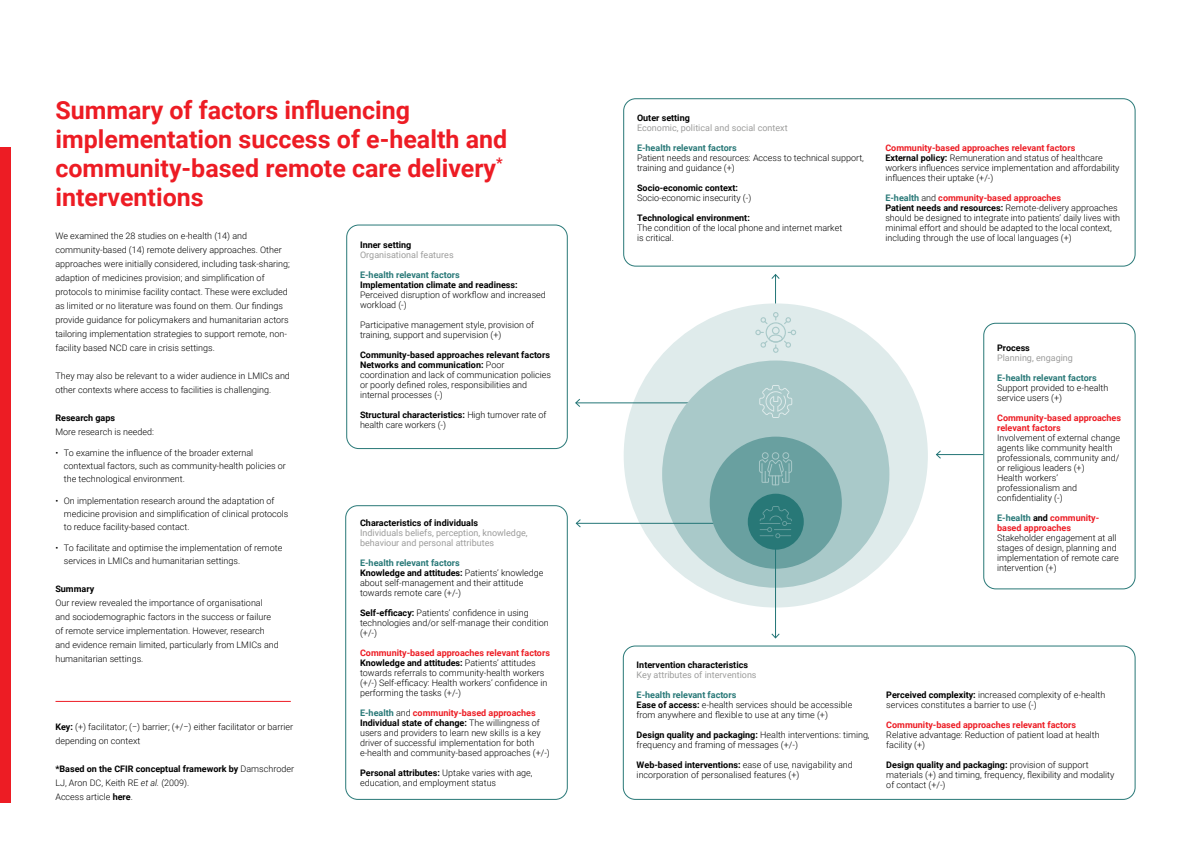
<style>
.page{position:relative;width:1191px;height:842px;background:#fff}
.page>*{position:absolute;margin:0;border:0;box-sizing:border-box;transform-origin:0 0}
.t1{font:700 25px/29px "Roboto";color:#ed1c24}
.t2{font:300 9px/10px "Roboto";color:#000}
.t3{font:700 9px "Roboto";color:#000}
.t4{font:9px/10px "Roboto";color:#9d9d9c}
.t5{font:700 9px/10px "Roboto";color:#ed1c24}
.t6{font:700 9px "Roboto";color:#287877}
.s1{font-weight:700}
.s2{font-style:italic}
.s3{font-weight:700;color:#287877}
.s4{font-weight:700;color:#ed1c24}
.s5{color:#287877}
.s6{color:#000}
</style>
<div class="page">
<hr style="left:775px;top:275px;width:1px;height:42px;background:#237576">
<svg style="left:771px;top:274px;width:9px;height:5px"></svg>
<div style="left:623px;top:303px;width:305px;height:304px;background:#dfebeb;border-radius:50%"></div>
<svg style="left:755px;top:312px;width:41px;height:41px"></svg>
<hr style="left:576px;top:402px;width:114px;height:1px;background:#237576">
<svg style="left:575px;top:399px;width:6px;height:8px"></svg>
<div style="left:662px;top:360px;width:227px;height:228px;background:#a9c9c9;border-radius:50%"></div>
<svg style="left:759px;top:385px;width:33px;height:33px"></svg>
<hr style="left:576px;top:523px;width:154px;height:1px;background:#237576">
<svg style="left:575px;top:519px;width:7px;height:9px"></svg>
<div style="left:709px;top:437px;width:133px;height:132px;background:#69a0a0;border-radius:50%"></div>
<div style="left:748px;top:494px;width:55px;height:56px;background:#287877;border-radius:50%"></div>
<svg style="left:759px;top:452px;width:33px;height:33px"></svg>
<svg style="left:759px;top:506px;width:33px;height:32px"></svg>
<hr style="left:775px;top:548px;width:1px;height:90px;background:#237576">
<svg style="left:771px;top:633px;width:9px;height:6px"></svg>
<div style="left:0;top:147px;width:10px;height:656px;background:#ed1c24"></div>
<div style="left:983px;top:323px;width:152px;height:266px;border:1px solid #287877;border-radius:12px"></div>
<div style="left:623px;top:645px;width:512px;height:155px;border:1px solid #287877;border-radius:12px"></div>
<hr style="left:936px;top:454px;width:47px;height:1px;background:#237576">
<svg style="left:936px;top:450px;width:6px;height:9px"></svg>
<div style="left:345px;top:505px;width:223px;height:295px;border:1px solid #287877;border-radius:12px"></div>
<div style="left:346px;top:225px;width:222px;height:224px;border:1px solid #287877;border-radius:12px"></div>
<div style="left:623px;top:98px;width:512px;height:169px;border:1px solid #287877;border-radius:12px"></div>
<hr style="left:55px;top:701px;width:236px;height:1px;background:#ed1c24">
<h1 class="t1" style="left:55px;top:94px;width:453px">Summary of factors influencing implementation success of e-health and community-based remote care delivery<sup>* </sup>interventions</h1>
<p class="t2" style="left:55px;top:228px;width:236px;line-height:14px">We examined the 28 studies on e-health (14) and community-based (14) remote delivery approaches. Other approaches were initially considered, including task-sharing; adaption of medicines provision; and simplification of protocols to minimise facility contact. These were excluded as limited or no literature was found on them. Our findings provide guidance for policymakers and humanitarian actors tailoring implementation strategies to support remote, non&shy;facility based NCD care in crisis settings.</p>
<p class="t2" style="left:55px;top:368px;width:236px;line-height:14px">They may also be relevant to a wider audience in LMICs and other contexts where access to facilities is challenging.</p>
<p class="t3" style="left:55px;top:411px;width:61px">Research gaps</p>
<p class="t2" style="left:55px;top:426px;width:100px">More research is needed:</p>
<p class="t2" style="left:64px;top:446px;width:223px;line-height:13px;text-indent:-9px">• To examine the influence of the broader external contextual factors, such as community-health policies or the technological environment.</p>
<p class="t2" style="left:64px;top:494px;width:226px;line-height:13px;text-indent:-9px">• On implementation research around the adaptation of medicine provision and simplification of clinical protocols to reduce facility-based contact.</p>
<p class="t2" style="left:64px;top:541px;width:220px;line-height:13px;text-indent:-9px">• To facilitate and optimise the implementation of remote services in LMICs and humanitarian settings.</p>
<p class="t3" style="left:55px;top:583px;width:40px">Summary</p>
<p class="t2" style="left:55px;top:596px;width:225px;line-height:14px">Our review revealed the importance of organisational and sociodemographic factors in the success or failure of remote service implementation. However, research and evidence remain limited, particularly from LMICs and humanitarian settings.</p>
<p class="t2" style="left:55px;top:719px;width:239px;line-height:14px"><span class="s1">Key:</span> (+) facilitator; (−) barrier; (+/−) either facilitator or barrier depending on context</p>
<p class="t2" style="left:55px;top:761px;width:240px;line-height:14px"><span class="s1">*Based on the CFIR conceptual framework by</span> Damschroder<br>LJ, Aron DC, Keith RE <span class="s2">et al.</span> (2009).<br>Access article <span class="s1">here</span>.</p>
<p class="t3" style="left:360px;top:238px;width:53px">Inner setting</p>
<p class="t4" style="left:360px;top:249px;width:95px">Organisational features</p>
<p class="t6" style="left:360px;top:268px;width:101px">E-health relevant factors</p>
<p class="t3" style="left:360px;top:278px;width:159px">Implementation climate and readiness:</p>
<p class="t2" style="left:360px;top:289px;width:187px">Perceived disruption of workflow and increased workload (-)</p>
<p class="t2" style="left:360px;top:319px;width:176px">Participative management style, provision of training, support and supervision (+)</p>
<p class="t2" style="left:360px;top:349px;width:192px"><span class="s1">Community-based approaches relevant factors Networks and communication:</span> Poor coordination and lack of communication policies or poorly defined roles, responsibilities and internal processes (-)</p>
<p class="t2" style="left:360px;top:409px;width:188px"><span class="s1">Structural characteristics:</span> High turnover rate of health care workers (-)</p>
<p class="t3" style="left:360px;top:516px;width:119px">Characteristics of individuals</p>
<p class="t4" style="left:360px;top:527px;width:169px">Individuals beliefs, perception, knowledge, behaviour and personal attributes</p>
<p class="t2" style="left:360px;top:557px;width:185px"><span class="s3">E-health relevant factors<br></span><span class="s1">Knowledge and attitudes:</span> Patients’ knowledge about self-management and their attitude towards remote care (+/-)</p>
<p class="t2" style="left:360px;top:607px;width:190px"><span class="s1">Self-efficacy:</span> Patients’ confidence in using technologies and/or self-manage their condition (+/-)</p>
<p class="t2" style="left:360px;top:647px;width:191px"><span class="s4">Community-based approaches relevant factors </span><span class="s1">Knowledge and attitudes:</span> Patients’ attitudes towards referrals to community-health workers (+/-) Self-efficacy: Health workers’ confidence in performing the tasks (+/-)</p>
<p class="t2" style="left:360px;top:707px;width:191px"><span class="s3">E-health</span> and <span class="s4">community-based approaches </span><span class="s1">Individual state of change:</span> The willingness of users and providers to learn new skills is a key driver of successful implementation for both e-health and community-based approaches (+/-)</p>
<p class="t2" style="left:360px;top:767px;width:174px"><span class="s1">Personal attributes:</span> Uptake varies with age, education, and employment status</p>
<p class="t3" style="left:637px;top:111px;width:54px">Outer setting</p>
<p class="t4" style="left:637px;top:122px;width:152px">Economic, political and social context</p>
<p class="t6" style="left:637px;top:141px;width:101px">E-health relevant factors</p>
<p class="t2" style="left:637px;top:152px;width:228px">Patient needs and resources: Access to technical support, training and guidance (+)</p>
<p class="t3" style="left:637px;top:181px;width:103px">Socio-economic context:</p>
<p class="t2" style="left:637px;top:192px;width:116px">Socio-economic insecurity (-)</p>
<p class="t3" style="left:637px;top:211px;width:114px">Technological environment:</p>
<p class="t2" style="left:637px;top:222px;width:207px">The condition of the local phone and internet market is critical.</p>
<p class="t2" style="left:885px;top:142px;width:236px"><span class="s4">Community-based approaches relevant factors<br></span><span class="s1">External policy:</span> Remuneration and status of healthcare workers influences service implementation and affordability influences their uptake (+/-)</p>
<p class="t2" style="left:885px;top:192px;width:236px"><span class="s3">E-health</span> and <span class="s4">community-based approaches<br></span><span class="s1">Patient needs and resources:</span> Remote-delivery approaches should be designed to integrate into patients’ daily lives with minimal effort and should be adapted to the local context, including through the use of local languages (+)</p>
<p class="t3" style="left:997px;top:342px;width:34px">Process</p>
<p class="t4" style="left:997px;top:353px;width:77px">Planning, engaging</p>
<p class="t6" style="left:997px;top:372px;width:101px">E-health relevant factors</p>
<p class="t2" style="left:997px;top:383px;width:113px">Support provided to e-health service users (+)</p>
<p class="t5" style="left:997px;top:413px;width:125px">Community-based approaches relevant factors</p>
<p class="t2" style="left:997px;top:433px;width:125px">Involvement of external change agents like community health professionals, community and/ or religious leaders (+)<br>Health workers’ professionalism and confidentiality (-)</p>
<p class="t5" style="left:997px;top:513px;width:104px"><span class="s5">E-health</span> <span class="s6">and</span> community&shy;based approaches</p>
<p class="t2" style="left:997px;top:533px;width:123px">Stakeholder engagement at all stages of design, planning and implementation of remote care intervention (+)</p>
<p class="t3" style="left:636px;top:658px;width:113px">Intervention characteristics</p>
<p class="t4" style="left:636px;top:669px;width:121px">Key attributes of interventions</p>
<p class="t2" style="left:636px;top:689px;width:217px"><span class="s3">E-health relevant factors<br></span><span class="s1">Ease of access:</span> e-health services should be accessible from anywhere and flexible to use at any time (+)</p>
<p class="t2" style="left:636px;top:729px;width:234px"><span class="s1">Design quality and packaging:</span> Health interventions: timing, frequency and framing of messages (+/-)</p>
<p class="t2" style="left:636px;top:759px;width:218px"><span class="s1">Web-based interventions:</span> ease of use, navigability and incorporation of personalised features (+)</p>
<p class="t2" style="left:886px;top:689px;width:220px"><span class="s1">Perceived complexity:</span> increased complexity of e-health services constitutes a barrier to use (-)</p>
<p class="t5" style="left:886px;top:719px;width:191px">Community-based approaches relevant factors</p>
<p class="t2" style="left:886px;top:729px;width:215px">Relative advantage: Reduction of patient load at health facility (+)</p>
<p class="t2" style="left:886px;top:759px;width:230px"><span class="s1">Design quality and packaging:</span> provision of support materials (+) and timing, frequency, flexibility and modality of contact (+/-)</p>
</div>
